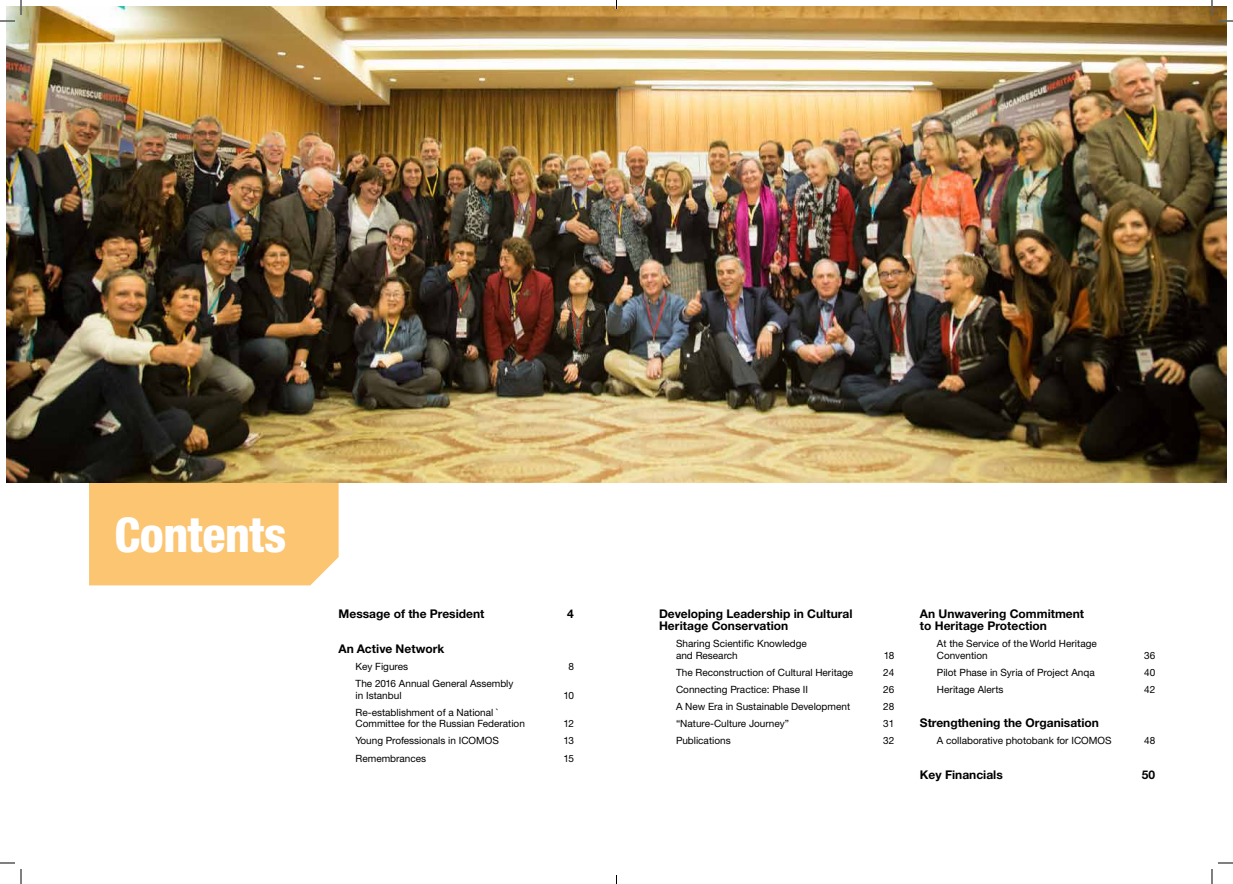
<style>
.page{position:relative;width:1233px;height:884px;background:#fff}
.page>*{position:absolute;margin:0;border:0;box-sizing:border-box;transform-origin:0 0}
.t1{font:800 condensed 48px "Helvetica Neue";letter-spacing:-.01em;color:#fff}
.t2{font:700 12px/11.5px "Helvetica Neue CE";color:#000}
.t3{font:10px/11.5px "Helvetica Neue CE";color:#000}
</style>
<div class="page">
<div style="left:89px;top:482px;width:249px;height:103px;background:#fbc572"></div>
<img style="left:7px;top:7px;width:1219px;height:475px">
<svg style="left:1218px;top:20px;width:15px;height:2px"></svg>
<svg style="left:1218px;top:862px;width:15px;height:2px"></svg>
<svg style="left:0;top:0;width:22px;height:22px"></svg>
<svg style="left:0;top:862px;width:22px;height:22px"></svg>
<svg style="left:1211px;top:0;width:1px;height:15px"></svg>
<svg style="left:1211px;top:869px;width:1px;height:15px"></svg>
<h1 class="t1" style="left:115px;top:505px;width:173px">Contents</h1>
<p class="t2" style="left:338px;top:608px;width:147px">Message of the President</p>
<p class="t2" style="left:567px;top:608px;width:8px">4</p>
<p class="t2" style="left:338px;top:643px;width:107px">An Active Network</p>
<p class="t3" style="left:355px;top:661px;width:54px">Key Figures</p>
<p class="t3" style="left:568px;top:661px;width:7px">8</p>
<p class="t3" style="left:355px;top:678px;width:159px">The 2016 Annual General Assembly in Istanbul</p>
<p class="t3" style="left:563px;top:689px;width:12px">10</p>
<p class="t3" style="left:355px;top:706px;width:171px">Re-establishment of a National `<br>Committee for the Russian Federation</p>
<p class="t3" style="left:563px;top:718px;width:12px">12</p>
<p class="t3" style="left:355px;top:735px;width:145px">Young Professionals in ICOMOS</p>
<p class="t3" style="left:563px;top:735px;width:12px">13</p>
<p class="t3" style="left:355px;top:752px;width:72px">Remembrances</p>
<p class="t3" style="left:563px;top:752px;width:12px">15</p>
<p class="t2" style="left:659px;top:608px;width:195px">Developing Leadership in Cultural<br>Heritage Conservation</p>
<p class="t3" style="left:676px;top:638px;width:132px">Sharing Scientific Knowledge and Research</p>
<p class="t3" style="left:884px;top:649px;width:12px">18</p>
<p class="t3" style="left:676px;top:666px;width:179px">The Reconstruction of Cultural Heritage</p>
<p class="t3" style="left:883px;top:666px;width:13px">24</p>
<p class="t3" style="left:676px;top:684px;width:134px">Connecting Practice: Phase II</p>
<p class="t3" style="left:883px;top:684px;width:13px">26</p>
<p class="t3" style="left:676px;top:701px;width:176px">A New Era in Sustainable Development</p>
<p class="t3" style="left:883px;top:701px;width:13px">28</p>
<p class="t3" style="left:676px;top:718px;width:114px">“Nature-Culture Journey”</p>
<p class="t3" style="left:883px;top:718px;width:13px">31</p>
<p class="t3" style="left:676px;top:735px;width:56px">Publications</p>
<p class="t3" style="left:883px;top:735px;width:13px">32</p>
<p class="t2" style="left:920px;top:608px;width:166px">An Unwavering Commitment to Heritage Protection</p>
<p class="t3" style="left:937px;top:638px;width:161px">At the Service of the World Heritage<br>Convention</p>
<p class="t3" style="left:1144px;top:649px;width:13px">36</p>
<p class="t3" style="left:937px;top:666px;width:159px">Pilot Phase in Syria of Project Anqa</p>
<p class="t3" style="left:1144px;top:666px;width:13px">40</p>
<p class="t3" style="left:937px;top:684px;width:68px">Heritage Alerts</p>
<p class="t3" style="left:1144px;top:684px;width:13px">42</p>
<p class="t2" style="left:920px;top:717px;width:181px">Strengthening the Organisation</p>
<p class="t3" style="left:937px;top:735px;width:176px">A collaborative photobank for ICOMOS</p>
<p class="t3" style="left:1144px;top:735px;width:13px">48</p>
<p class="t2" style="left:920px;top:769px;width:84px">Key Financials</p>
<p class="t2" style="left:1142px;top:769px;width:15px">50</p>
</div>
